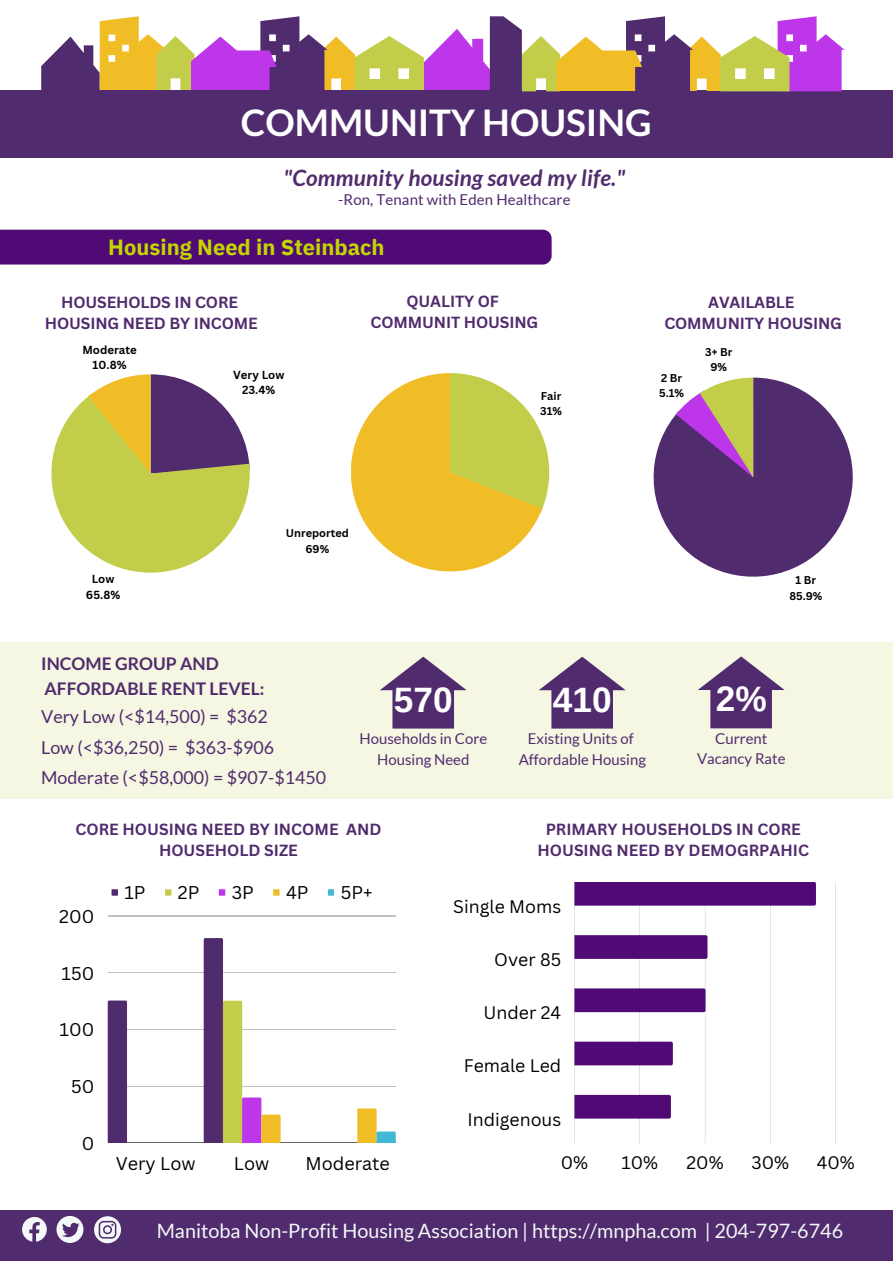
<style>
.page{position:relative;width:893px;height:1264px;background:#fff}
.page>*{position:absolute;margin:0;border:0;box-sizing:border-box;transform-origin:0 0}
.t1{font:700 36.75px "Lato";color:#fff}
.t2{font:700 35.25px "Arimo";color:#fff}
.t3{font:italic 700 22.5px "Lato";letter-spacing:.01em;color:#502b6d}
.t4{font:700 21.9px "IBM Plex Sans";color:#c3d600}
.t5{font:19.8px "Lato";color:#f4f8f8}
.t6{font:18px "Canva Sans";color:#000}
.t7{font:17.85px "Lato";color:#502b6d}
.t8{font:17.7px "Canva Sans";color:#000}
.t9{font:700 17.4px/24.8px "Lato";color:#502b6d}
.t10{font:700 15.75px/21.3px "Canva Sans";letter-spacing:-.005em;color:#502b6d;text-align:center}
.t11{font:15px "Lato";letter-spacing:.01em;color:#502b6d}
.t12{font:14.85px/20.5px "Lato";color:#502b6d;text-align:center}
.t13{font:700 11.4px "Canva Sans";color:#000}
.t14{font:700 10.95px "Canva Sans";color:#000}
</style>
<div class="page">
<svg style="left:51px;top:374px;width:199px;height:198px"></svg>
<svg style="left:653px;top:377px;width:199px;height:199px"></svg>
<div style="left:0;top:91px;width:892px;height:67px;background:#502b6d"></div>
<svg style="left:41px;top:16px;width:803px;height:75px"></svg>
<div style="left:0;top:642px;width:892px;height:156px;background:#f5f7e2"></div>
<div style="left:111px;top:889px;width:7px;height:6px;background:#502b6d"></div>
<svg style="left:165px;top:889px;width:6px;height:6px"></svg>
<svg style="left:219px;top:889px;width:6px;height:6px"></svg>
<svg style="left:273px;top:889px;width:6px;height:6px"></svg>
<svg style="left:328px;top:889px;width:6px;height:6px"></svg>
<hr style="left:108px;top:915px;width:287px;height:1px;background:#000">
<hr style="left:108px;top:972px;width:287px;height:1px;background:#000">
<hr style="left:108px;top:1029px;width:287px;height:1px;background:#000">
<hr style="left:108px;top:1085px;width:287px;height:1px;background:#000">
<hr style="left:108px;top:1142px;width:287px;height:1px;background:#000">
<div style="left:108px;top:1000px;width:19px;height:142px;background:#502b6d"></div>
<svg style="left:204px;top:938px;width:76px;height:204px"></svg>
<svg style="left:357px;top:1108px;width:39px;height:34px"></svg>
<svg style="left:380px;top:656px;width:86px;height:72px"></svg>
<svg style="left:351px;top:373px;width:198px;height:198px"></svg>
<svg style="left:574px;top:882px;width:242px;height:261px"></svg>
<div style="left:574px;top:882px;width:241px;height:23px;background:#500a76"></div>
<svg style="left:705px;top:935px;width:2px;height:23px"></svg>
<svg style="left:703px;top:988px;width:2px;height:24px"></svg>
<svg style="left:671px;top:1041px;width:1px;height:24px"></svg>
<div style="left:574px;top:1094px;width:97px;height:24px;background:#500a76"></div>
<div style="left:0;top:230px;width:551px;height:34px;background:#500a76"></div>
<svg style="left:539px;top:656px;width:86px;height:72px"></svg>
<svg style="left:698px;top:656px;width:86px;height:72px"></svg>
<div style="left:0;top:1210px;width:892px;height:51px;background:#502b6d"></div>
<svg style="left:22px;top:1217px;width:25px;height:24px"></svg>
<svg style="left:56px;top:1216px;width:27px;height:26px"></svg>
<svg style="left:94px;top:1216px;width:27px;height:27px"></svg>
<p class="t1" style="left:241px;top:100px;width:412px">COMMUNITY HOUSING</p>
<p class="t3" style="left:283px;top:163px;width:343px">"Community housing saved my life."</p>
<p class="t11" style="left:338px;top:190px;width:234px">-Ron, Tenant with Eden Healthcare</p>
<p class="t4" style="left:108px;top:232px;width:278px">Housing Need in Steinbach</p>
<p class="t10" style="left:61px;top:291px;width:178px">HOUSEHOLDS IN CORE</p>
<p class="t10" style="left:45px;top:312px;width:214px">HOUSING NEED BY INCOME</p>
<p class="t13" style="left:82px;top:341px;width:56px">Moderate</p>
<p class="t13" style="left:93px;top:357px;width:35px">10.8%</p>
<p class="t13" style="left:233px;top:366px;width:53px">Very Low</p>
<p class="t13" style="left:242px;top:382px;width:35px">23.4%</p>
<p class="t10" style="left:406px;top:290px;width:94px">QUALITY OF</p>
<p class="t10" style="left:370px;top:311px;width:169px">COMMUNIT HOUSING</p>
<p class="t14" style="left:541px;top:388px;width:22px">Fair</p>
<p class="t14" style="left:540px;top:403px;width:23px">31%</p>
<p class="t10" style="left:708px;top:291px;width:88px">AVAILABLE</p>
<p class="t10" style="left:664px;top:312px;width:179px">COMMUNITY HOUSING</p>
<p class="t14" style="left:661px;top:370px;width:23px">2 Br</p>
<p class="t14" style="left:659px;top:385px;width:26px">5.1%</p>
<p class="t14" style="left:705px;top:344px;width:29px">3+ Br</p>
<p class="t14" style="left:710px;top:359px;width:18px">9%</p>
<p class="t13" style="left:92px;top:571px;width:24px">Low</p>
<p class="t13" style="left:86px;top:587px;width:36px">65.8%</p>
<p class="t14" style="left:286px;top:525px;width:65px">Unreported</p>
<p class="t14" style="left:305px;top:541px;width:25px">69%</p>
<p class="t9" style="left:41px;top:651px;width:225px">INCOME GROUP AND<br>AFFORDABLE RENT LEVEL:</p>
<p class="t7" style="left:41px;top:705px;width:228px">Very Low (&lt;$14,500) = $362</p>
<p class="t7" style="left:41px;top:736px;width:234px">Low (&lt;$36,250) = $363-$906</p>
<p class="t7" style="left:41px;top:766px;width:286px">Moderate (&lt;$58,000) = $907-$1450</p>
<p class="t2" style="left:394px;top:679px;width:60px">570</p>
<p class="t12" style="left:359px;top:728px;width:129px">Households in Core<br>Housing Need</p>
<p class="t2" style="left:553px;top:679px;width:60px">410</p>
<p class="t12" style="left:528px;top:728px;width:107px">Existing Units of</p>
<p class="t12" style="left:518px;top:748px;width:129px">Affordable Housing</p>
<p class="t14" style="left:795px;top:572px;width:22px">1 Br</p>
<p class="t14" style="left:789px;top:588px;width:34px">85.9%</p>
<p class="t2" style="left:715px;top:679px;width:52px">2%</p>
<p class="t12" style="left:715px;top:727px;width:54px">Current</p>
<p class="t12" style="left:697px;top:748px;width:90px">Vacancy Rate</p>
<p class="t10" style="left:75px;top:817px;width:307px">CORE HOUSING NEED BY INCOME AND<br>HOUSEHOLD SIZE</p>
<p class="t6" style="left:59px;top:903px;width:37px">200</p>
<p class="t6" style="left:61px;top:960px;width:34px">150</p>
<p class="t6" style="left:59px;top:1017px;width:36px">100</p>
<p class="t6" style="left:71px;top:1073px;width:25px">50</p>
<p class="t6" style="left:82px;top:1130px;width:14px">0</p>
<p class="t6" style="left:124px;top:880px;width:23px">1P</p>
<p class="t6" style="left:178px;top:880px;width:23px">2P</p>
<p class="t6" style="left:232px;top:880px;width:24px">3P</p>
<p class="t6" style="left:286px;top:880px;width:24px">4P</p>
<p class="t6" style="left:341px;top:880px;width:33px">5P+</p>
<p class="t6" style="left:116px;top:1150px;width:81px">Very Low</p>
<p class="t6" style="left:234px;top:1150px;width:37px">Low</p>
<p class="t6" style="left:305px;top:1150px;width:86px">Moderate</p>
<p class="t10" style="left:545px;top:817px;width:257px">PRIMARY HOUSEHOLDS IN CORE</p>
<p class="t10" style="left:537px;top:839px;width:273px">HOUSING NEED BY DEMOGRPAHIC</p>
<p class="t8" style="left:453px;top:893px;width:109px">Single Moms</p>
<p class="t8" style="left:494px;top:947px;width:68px">Over 85</p>
<p class="t8" style="left:483px;top:1000px;width:79px">Under 24</p>
<p class="t8" style="left:463px;top:1053px;width:99px">Female Led</p>
<p class="t8" style="left:467px;top:1106px;width:95px">Indigenous</p>
<p class="t8" style="left:560px;top:1150px;width:29px">0%</p>
<p class="t8" style="left:621px;top:1150px;width:38px">10%</p>
<p class="t8" style="left:686px;top:1150px;width:39px">20%</p>
<p class="t8" style="left:751px;top:1150px;width:39px">30%</p>
<p class="t8" style="left:816px;top:1150px;width:40px">40%</p>
<p class="t5" style="left:157px;top:1218px;width:688px">Manitoba Non-Profit Housing Association | https://mnpha.com | 204-797-6746</p>
</div>
